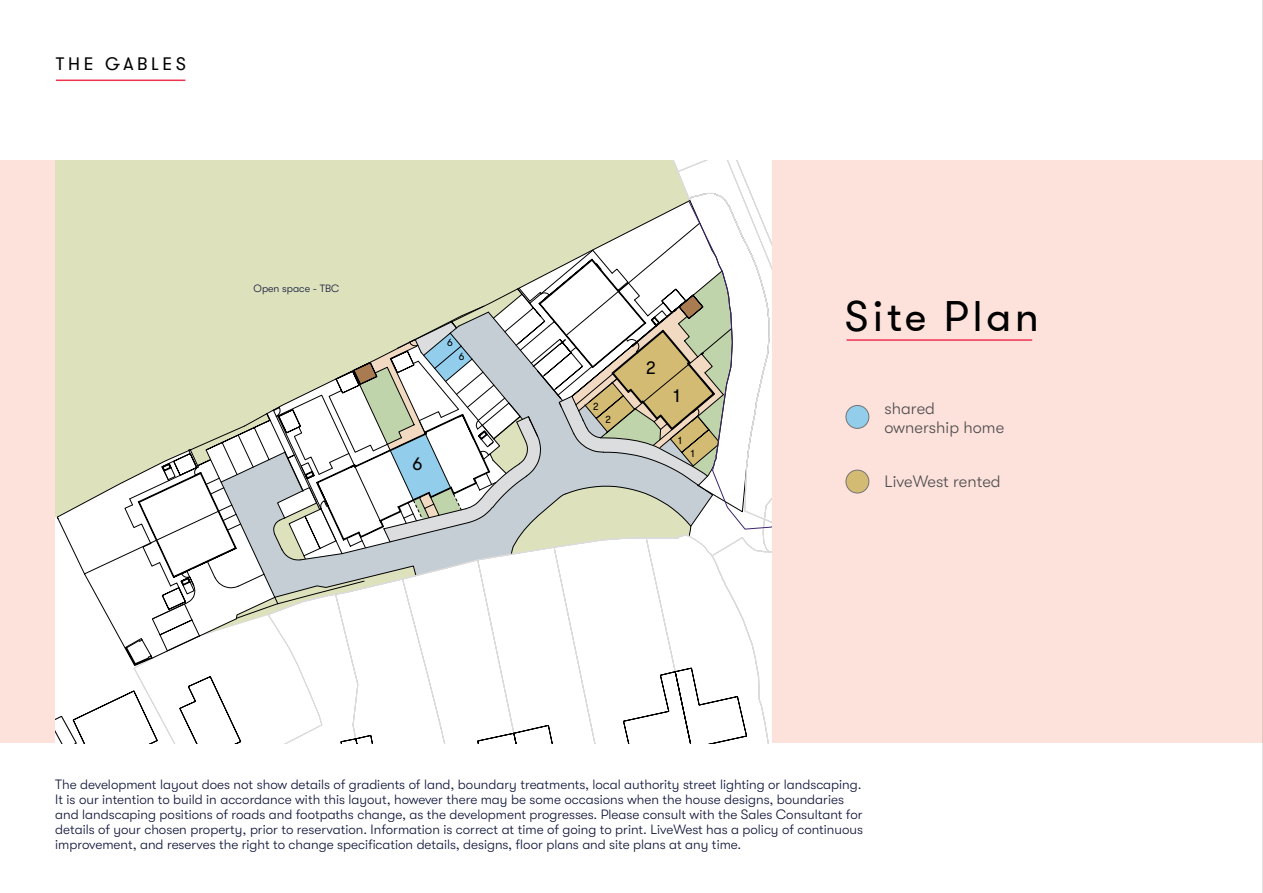
<style>
.page{position:relative;width:1263px;height:893px;background:#fff}
.page>*{position:absolute;margin:0;border:0;box-sizing:border-box;transform-origin:0 0}
.t1{font:42.6px "GT Walsheim";letter-spacing:.075em;color:#000}
.t2{font:18px "GT Walsheim";letter-spacing:.2em;color:#000}
.t3{font:18px "GT Walsheim Pro";color:#000}
.t4{font:300 16.5px/19.5px "GT Walsheim";letter-spacing:.005em;color:#4d4d4f}
.t5{font:300 13.5px/15px "GT Walsheim";color:#0d1338}
.t6{font:300 10.5px "GT Walsheim";color:#0d1338}
.t7{font:10.35px "GT Walsheim Pro";color:#000}
</style>
<div class="page">
<div style="left:0;top:161px;width:1263px;height:582px;background:#fde1db"></div>
<div style="left:846px;top:405px;width:23px;height:23px;background:#92cdeb;border-radius:50%"></div>
<div style="left:846px;top:405px;width:23px;height:24px;border:1px solid #757373;border-radius:50%"></div>
<hr style="left:846px;top:339px;width:186px;height:2px;background:#ee3350">
<svg style="left:55px;top:161px;width:627px;height:506px;background:#e5e8ce"></svg>
<div style="left:55px;top:667px;width:627px;height:76px;background:#fff"></div>
<svg style="left:682px;top:161px;width:90px;height:582px;background:#f6f6f6"></svg>
<svg style="left:128px;top:193px;width:644px;height:466px;background:#dfe2d4"></svg>
<div style="left:846px;top:470px;width:23px;height:23px;background:#d4bb73;border-radius:50%"></div>
<div style="left:846px;top:470px;width:23px;height:23px;border:1px solid #757373;border-radius:50%"></div>
<svg style="left:1262px;top:0;width:1px;height:893px"></svg>
<hr style="left:56px;top:80px;width:129px;height:1px;background:#ee3350">
<h2 class="t2" style="left:56px;top:53px;width:130px">TH E GABL ES</h2>
<p class="t6" style="left:254px;top:282px;width:87px">Open space - TBC</p>
<p class="t7" style="left:447px;top:336px;width:7px">6</p>
<p class="t7" style="left:459px;top:350px;width:7px">6</p>
<h2 class="t3" style="left:413px;top:453px;width:12px">6</h2>
<p class="t7" style="left:593px;top:399px;width:7px">2</p>
<p class="t7" style="left:605px;top:413px;width:7px">2</p>
<h2 class="t3" style="left:646px;top:356px;width:11px">2</h2>
<h2 class="t3" style="left:673px;top:385px;width:8px">1</h2>
<p class="t7" style="left:678px;top:433px;width:5px">1</p>
<p class="t7" style="left:691px;top:447px;width:5px">1</p>
<h1 class="t1" style="left:845px;top:290px;width:196px">SITE PLAN</h1>
<p class="t4" style="left:884px;top:399px;width:121px">shared ownership home</p>
<p class="t4" style="left:884px;top:472px;width:118px">LiveWest rented</p>
<p class="t5" style="left:55px;top:777px;width:809px">The development layout does not show details of gradients of land, boundary treatments, local authority street lighting or landscaping.<br>It is our intention to build in accordance with this layout, however there may be some occasions when the house designs, boundaries and landscaping positions of roads and footpaths change, as the development progresses. Please consult with the Sales Consultant for details of your chosen property, prior to reservation. Information is correct at time of going to print. LiveWest has a policy of continuous improvement, and reserves the right to change specification details, designs, floor plans and site plans at any time.</p>
</div>
